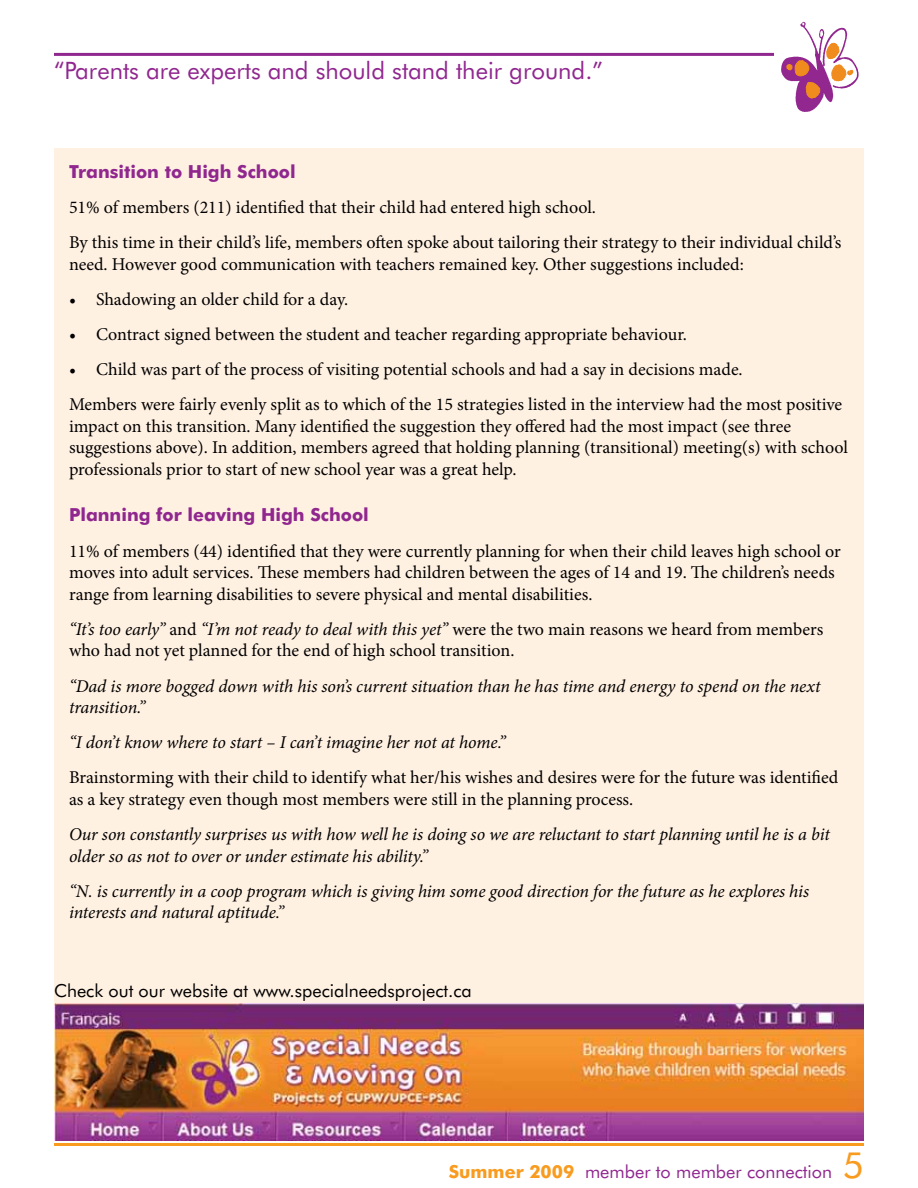
<style>
.page{position:relative;width:918px;height:1188px;background:#fff}
.page>*{position:absolute;margin:0;border:0;box-sizing:border-box;transform-origin:0 0}
.t1{font:24px "Futura BT";color:#90278f}
.t2{font:18px/21.6px "Minion Pro";color:#000}
.t3{font:italic 18px/21.6px "Minion Pro";letter-spacing:-.01em;color:#000}
.t4{font:700 18px "Futura BT";color:#90278f}
.t5{font:18px "Futura BT";color:#000}
.t6{font:18px "Futura BT";color:#90278f}
.s1{font-style:italic}
.s2{font-weight:700;color:#f89b1f}
.s3{font-size:36px;color:#f89b1f}
</style>
<div class="page">
<hr style="left:54px;top:1143px;width:810px;height:3px;background:#f89b1f">
<svg style="left:781px;top:22px;width:78px;height:90px"></svg>
<hr style="left:54px;top:53px;width:720px;height:3px;background:#90278f">
<div style="left:54px;top:148px;width:810px;height:986px;background:#fff1e2"></div>
<img style="left:54px;top:1004px;width:810px;height:137px">
<h1 class="t1" style="left:54px;top:55px;width:550px">“Parents are experts and should stand their ground.”</h1>
<p class="t4" style="left:69px;top:161px;width:228px">Transition to High School</p>
<p class="t2" style="left:69px;top:190px;width:774px;line-height:35.1px">51% of members (211) identified that their child had entered high school.<br>By this time in their child’s life, members often spoke about tailoring their strategy to their individual child’s</p>
<p class="t2" style="left:69px;top:253px;width:676px">need. However good communication with teachers remained key. Other suggestions included:</p>
<p class="t2" style="left:69px;top:288px;width:281px">• Shadowing an older child for a day.</p>
<p class="t2" style="left:69px;top:323px;width:619px">• Contract signed between the student and teacher regarding appropriate behaviour.</p>
<p class="t2" style="left:69px;top:352px;width:775px;line-height:35.1px">• Child was part of the process of visiting potential schools and had a say in decisions made.<br>Members were fairly evenly split as to which of the 15 strategies listed in the interview had the most positive</p>
<p class="t2" style="left:69px;top:415px;width:780px">impact on this transition. Many identified the suggestion they offered had the most impact (see three suggestions above). In addition, members agreed that holding planning (transitional) meeting(s) with school professionals prior to start of new school year was a great help.</p>
<p class="t4" style="left:69px;top:504px;width:301px">Planning for leaving High School</p>
<p class="t2" style="left:69px;top:540px;width:773px">11% of members (44) identified that they were currently planning for when their child leaves high school or moves into adult services. These members had children between the ages of 14 and 19. The children’s needs range from learning disabilities to severe physical and mental disabilities.</p>
<p class="t2" style="left:69px;top:618px;width:756px"><span class="s1">“It’s too early”</span> and <span class="s1">“I’m not ready to deal with this yet”</span> were the two main reasons we heard from members who had not yet planned for the end of high school transition.</p>
<p class="t3" style="left:69px;top:675px;width:753px">“Dad is more bogged down with his son’s current situation than he has time and energy to spend on the next transition.”</p>
<p class="t3" style="left:69px;top:732px;width:438px">“I don’t know where to start – I can’t imagine her not at home.”</p>
<p class="t2" style="left:69px;top:767px;width:771px">Brainstorming with their child to identify what her/his wishes and desires were for the future was identified as a key strategy even though most members were still in the planning process.</p>
<p class="t3" style="left:69px;top:823px;width:762px">Our son constantly surprises us with how well he is doing so we are reluctant to start planning until he is a bit older so as not to over or under estimate his ability.”</p>
<p class="t3" style="left:69px;top:880px;width:742px">“N. is currently in a coop program which is giving him some good direction for the future as he explores his interests and natural aptitude.”</p>
<p class="t5" style="left:54px;top:979px;width:419px">Check out our website at www.specialneedsproject.ca</p>
<p class="t6" style="left:449px;top:1160px;width:417px"><span class="s2">Summer 2009</span> member to member connection <span class="s3">5</span></p>
</div>
